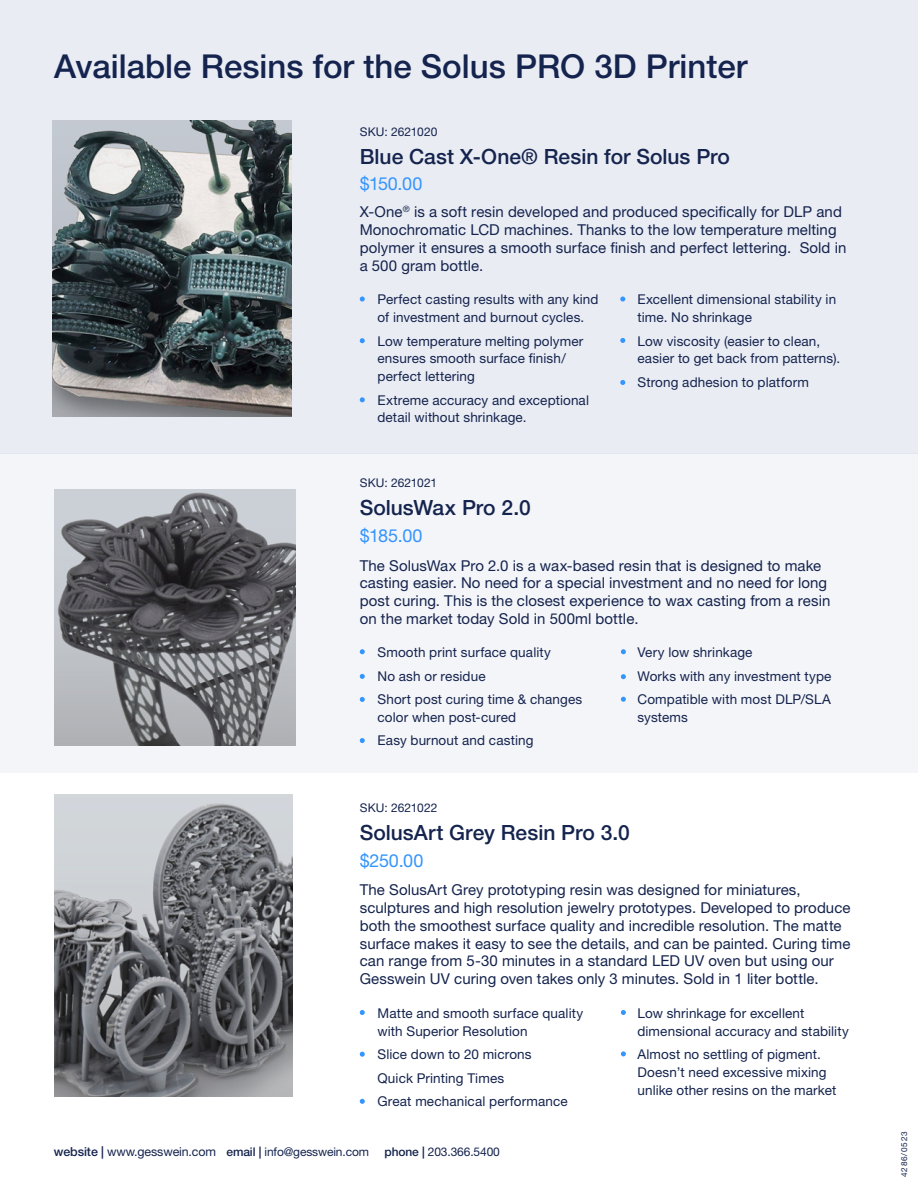
<style>
.page{position:relative;width:918px;height:1188px;background:#fff}
.page>*{position:absolute;margin:0;border:0;box-sizing:border-box;transform-origin:0 0}
.Heading_3{font:500 33px "Helvetica Neue LT Pro";color:#15244e}
.Body_Text__align_lef{font:500 21px "Helvetica Neue LT Pro";color:#15244e}
.Body_Text__align_lef-2{font:18px "Helvetica Neue LT Pro";letter-spacing:-.01em;color:#3595fe}
.Body_Text__align_lef-3{font:15px/17.7px "Helvetica Neue LT Pro";letter-spacing:.005em;color:#15244e}
.Body_Text__align_lef-4{font:13.5px/17.7px "Helvetica Neue LT Pro";letter-spacing:.01em;color:#15244e}
.t1{font:12.45px "Helvetica Neue LT Pro";letter-spacing:-.01em;color:#15244e}
.Body_Text__align_lef-5{font:12px "Helvetica Neue LT Pro";letter-spacing:-.01em;color:#15244e}
.Body_Text__align_lef-6{font:12px "Helvetica Neue LT Pro";letter-spacing:.01em;color:#15244e}
.t2{font:8.25px "Helvetica Neue LT Pro";letter-spacing:.1em;color:#15244e}
.s1{font-weight:500}
</style>
<div class="page">
<div style="left:0;top:0;width:918px;height:454px;background:#e9ecf3"></div>
<div style="left:0;top:454px;width:918px;height:319px;background:#f4f5f9"></div>
<img style="left:52px;top:121px;width:240px;height:296px">
<img style="left:54px;top:489px;width:242px;height:256px">
<img style="left:54px;top:795px;width:239px;height:301px">
<svg style="left:360px;top:674px;width:5px;height:5px"></svg>
<svg style="left:360px;top:297px;width:5px;height:5px"></svg>
<svg style="left:360px;top:338px;width:5px;height:5px"></svg>
<svg style="left:360px;top:397px;width:5px;height:5px"></svg>
<svg style="left:620px;top:297px;width:5px;height:5px"></svg>
<svg style="left:620px;top:338px;width:5px;height:5px"></svg>
<svg style="left:620px;top:380px;width:5px;height:5px"></svg>
<svg style="left:360px;top:649px;width:5px;height:5px"></svg>
<svg style="left:360px;top:697px;width:5px;height:5px"></svg>
<svg style="left:360px;top:738px;width:5px;height:5px"></svg>
<svg style="left:621px;top:649px;width:5px;height:5px"></svg>
<svg style="left:621px;top:674px;width:5px;height:5px"></svg>
<svg style="left:621px;top:697px;width:5px;height:5px"></svg>
<svg style="left:360px;top:1010px;width:5px;height:5px"></svg>
<svg style="left:360px;top:1052px;width:5px;height:5px"></svg>
<svg style="left:360px;top:1099px;width:5px;height:5px"></svg>
<svg style="left:621px;top:1010px;width:5px;height:5px"></svg>
<svg style="left:621px;top:1051px;width:5px;height:5px"></svg>
<p class="Heading_3" style="left:54px;top:46px;width:695px">Available Resins for the Solus PRO 3D Printer</p>
<p class="Body_Text__align_lef-5" style="left:360px;top:124px;width:79px">SKU: 2621020</p>
<p class="Body_Text__align_lef-2" style="left:360px;top:173px;width:64px">$150.00</p>
<p class="Body_Text__align_lef" style="left:360px;top:144px;width:372px">Blue Cast X-One® Resin for Solus Pro</p>
<p class="Body_Text__align_lef-3" style="left:360px;top:203px;width:488px">X-One<sup>®</sup> is a soft resin developed and produced specifically for DLP and Monochromatic LCD machines. Thanks to the low temperature melting polymer it ensures a smooth surface finish and perfect lettering. Sold in a 500 gram bottle.</p>
<p class="Body_Text__align_lef-4" style="left:378px;top:291px;width:223px">Perfect casting results with any kind of investment and burnout cycles.</p>
<p class="Body_Text__align_lef-4" style="left:378px;top:332px;width:207px">Low temperature melting polymer ensures smooth surface finish/ perfect lettering</p>
<p class="Body_Text__align_lef-4" style="left:378px;top:391px;width:213px">Extreme accuracy and exceptional detail without shrinkage.</p>
<p class="Body_Text__align_lef-5" style="left:360px;top:475px;width:79px">SKU: 2621021</p>
<p class="Body_Text__align_lef-2" style="left:360px;top:524px;width:64px">$185.00</p>
<p class="Body_Text__align_lef" style="left:360px;top:495px;width:173px">SolusWax Pro 2.0</p>
<p class="Body_Text__align_lef-4" style="left:638px;top:291px;width:200px">Excellent dimensional stability in time. No shrinkage</p>
<p class="Body_Text__align_lef-4" style="left:638px;top:332px;width:204px">Low viscosity (easier to clean, easier to get back from patterns).</p>
<p class="Body_Text__align_lef-4" style="left:638px;top:373px;width:173px">Strong adhesion to platform</p>
<p class="Body_Text__align_lef-3" style="left:360px;top:556px;width:472px">The SolusWax Pro 2.0 is a wax-based resin that is designed to make casting easier. No need for a special investment and no need for long post curing. This is the closest experience to wax casting from a resin on the market today Sold in 500ml bottle.</p>
<p class="Body_Text__align_lef-4" style="left:378px;top:643px;width:175px">Smooth print surface quality</p>
<p class="Body_Text__align_lef-4" style="left:378px;top:667px;width:110px">No ash or residue</p>
<p class="Body_Text__align_lef-4" style="left:378px;top:690px;width:206px">Short post curing time &amp; changes color when post-cured</p>
<p class="Body_Text__align_lef-4" style="left:378px;top:731px;width:157px">Easy burnout and casting</p>
<p class="Body_Text__align_lef-4" style="left:638px;top:643px;width:117px">Very low shrinkage</p>
<p class="Body_Text__align_lef-4" style="left:638px;top:667px;width:196px">Works with any investment type</p>
<p class="Body_Text__align_lef-4" style="left:638px;top:690px;width:195px">Compatible with most DLP/SLA systems</p>
<p class="Body_Text__align_lef-6" style="left:360px;top:800px;width:79px">SKU: 2621022</p>
<p class="Body_Text__align_lef-2" style="left:360px;top:849px;width:65px">$250.00</p>
<p class="Body_Text__align_lef" style="left:360px;top:820px;width:272px">SolusArt Grey Resin Pro 3.0</p>
<p class="Body_Text__align_lef-3" style="left:360px;top:881px;width:492px">The SolusArt Grey prototyping resin was designed for miniatures, sculptures and high resolution jewelry prototypes. Developed to produce both the smoothest surface quality and incredible resolution. The matte surface makes it easy to see the details, and can be painted. Curing time can range from 5-30 minutes in a standard LED UV oven but using our Gesswein UV curing oven takes only 3 minutes. Sold in 1 liter bottle.</p>
<p class="Body_Text__align_lef-4" style="left:378px;top:1004px;width:207px">Matte and smooth surface quality with Superior Resolution</p>
<p class="Body_Text__align_lef-4" style="left:378px;top:1045px;width:156px">Slice down to 20 microns</p>
<p class="Body_Text__align_lef-4" style="left:378px;top:1069px;width:128px">Quick Printing Times</p>
<p class="Body_Text__align_lef-4" style="left:378px;top:1092px;width:192px">Great mechanical performance</p>
<p class="t1" style="left:54px;top:1144px;width:164px"><span class="s1">website |</span> www.gesswein.com</p>
<p class="Body_Text__align_lef-5" style="left:227px;top:1144px;width:144px"><span class="s1">email |</span> info@gesswein.com</p>
<p class="Body_Text__align_lef-5" style="left:385px;top:1144px;width:117px"><span class="s1">phone |</span> 203.366.5400</p>
<p class="Body_Text__align_lef-4" style="left:638px;top:1004px;width:213px">Low shrinkage for excellent dimensional accuracy and stability</p>
<p class="Body_Text__align_lef-4" style="left:638px;top:1045px;width:200px">Almost no settling of pigment.<br>Doesn’t need excessive mixing unlike other resins on the market</p>
<p class="t2" style="left:899px;top:1177px;width:48px;rotate:-90deg">4286/0523</p>
</div>
